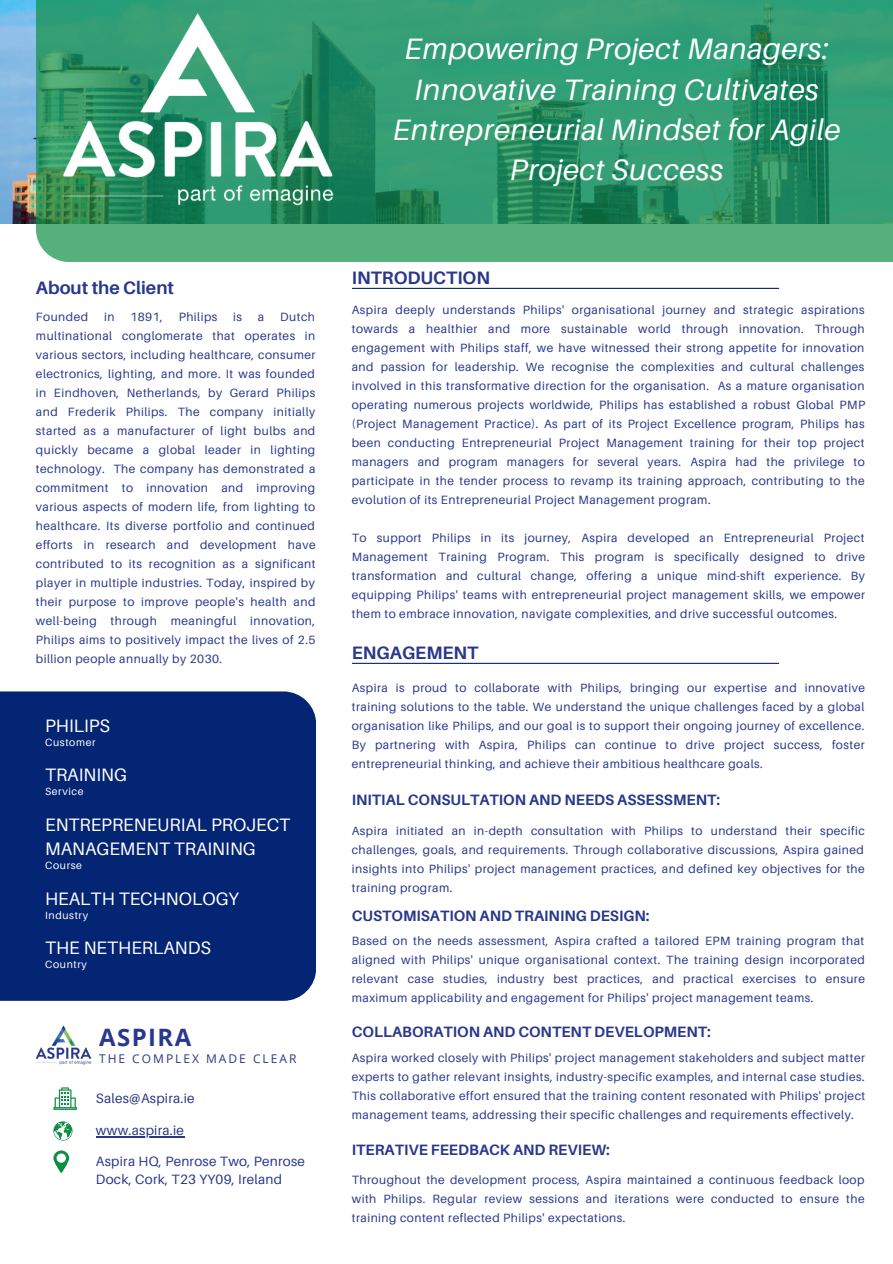
<style>
.page{position:relative;width:893px;height:1264px;background:#fff}
.page>*{position:absolute;margin:0;border:0;box-sizing:border-box;transform-origin:0 0}
.t1{font:italic 29.55px/40.5px "Aileron";letter-spacing:.02em;color:#fff;text-align:center}
.t2{font:700 24px "Open Sans";letter-spacing:.06em;color:#29388b}
.t3{font:18px/24.8px "Aileron";color:#fff}
.t4{font:700 18px "Aileron";color:#29388b}
.t5{font:700 15px "Aileron";color:#29388b}
.t6{font:13.5px/18px "Aileron";letter-spacing:.02em;color:#29388b}
.t7{font:12px/19px "Aileron";letter-spacing:.04em;color:#29388b;text-align:justify}
.t8{font:12px "Open Sans";letter-spacing:.165em;color:#29388b}
.t9{font:10.5px "Aileron";letter-spacing:.06em;color:#fff}
</style>
<div class="page">
<div style="left:0;top:691px;width:316px;height:309px;background:#042573"></div>
<svg style="left:53px;top:1150px;width:16px;height:22px"></svg>
<img style="left:0;top:0;width:36px;height:223px">
<svg style="left:36px;top:0;width:856px;height:262px;background:#359b6f"></svg>
<hr style="left:352px;top:288px;width:426px;height:1px;background:#042573">
<hr style="left:352px;top:662px;width:426px;height:2px;background:#042573">
<svg style="left:53px;top:1087px;width:24px;height:22px"></svg>
<svg style="left:53px;top:1121px;width:19px;height:19px"></svg>
<img style="left:36px;top:1025px;width:55px;height:40px">
<img style="left:53px;top:3px;width:289px;height:208px">
<hr style="left:96px;top:1136px;width:88px;height:1px;background:#29388b">
<p class="t4" style="left:36px;top:276px;width:140px">About the Client</p>
<p class="t7" style="left:36px;top:307px;width:54px">Founded</p>
<p class="t7" style="left:104px;top:307px;width:12px">in</p>
<p class="t7" style="left:130px;top:307px;width:34px">1891,</p>
<p class="t7" style="left:179px;top:307px;width:40px">Philips</p>
<p class="t7" style="left:233px;top:307px;width:10px">is</p>
<p class="t7" style="left:258px;top:307px;width:8px">a</p>
<p class="t7" style="left:36px;top:307px;width:281px;text-indent:244px">Dutch multinational conglomerate that operates in various sectors, including healthcare, consumer electronics, lighting, and more. It was founded in Eindhoven, Netherlands, by Gerard Philips and Frederik Philips. The company initially started as a manufacturer of light bulbs and quickly became a global leader in lighting technology. The company has demonstrated a commitment to innovation and improving various aspects of modern life, from lighting to healthcare. Its diverse portfolio and continued efforts in research and development have contributed to its recognition as a significant player in multiple industries. Today, inspired by their purpose to improve people's health and well-being through meaningful innovation, Philips aims to positively impact the lives of 2.5 billion people annually by 2030.</p>
<p class="t3" style="left:45px;top:713px;width:66px">PHILIPS</p>
<p class="t9" style="left:45px;top:735px;width:52px">Customer</p>
<p class="t3" style="left:45px;top:762px;width:83px">TRAINING</p>
<p class="t9" style="left:45px;top:785px;width:40px">Service</p>
<p class="t3" style="left:45px;top:811px;width:247px">ENTREPRENEURIAL PROJECT<br>MANAGEMENT TRAINING</p>
<p class="t9" style="left:45px;top:859px;width:38px">Course</p>
<p class="t3" style="left:45px;top:885px;width:195px">HEALTH TECHNOLOGY</p>
<p class="t9" style="left:45px;top:908px;width:45px">Industry</p>
<p class="t3" style="left:45px;top:935px;width:167px">THE NETHERLANDS</p>
<p class="t9" style="left:45px;top:957px;width:43px">Country</p>
<p class="t2" style="left:99px;top:1020px;width:94px">ASPIRA</p>
<p class="t8" style="left:99px;top:1049px;width:199px">THE COMPLEX MADE CLEAR</p>
<p class="t6" style="left:96px;top:1089px;width:100px">Sales@Aspira.ie</p>
<p class="t6" style="left:96px;top:1121px;width:89px">www.aspira.ie</p>
<p class="t6" style="left:96px;top:1152px;width:210px">Aspira HQ, Penrose Two, Penrose<br>Dock, Cork, T23 YY09, Ireland</p>
<p class="t1" style="left:393px;top:28px;width:449px">Empowering Project Managers:<br>Innovative Training Cultivates<br>Entrepreneurial Mindset for Agile<br>Project Success</p>
<p class="t4" style="left:352px;top:266px;width:140px">INTRODUCTION</p>
<p class="t7" style="left:352px;top:300px;width:515px">Aspira deeply understands Philips' organisational journey and strategic aspirations towards a healthier and more sustainable world through innovation. Through engagement with Philips staff, we have witnessed their strong appetite for innovation and passion for leadership. We recognise the complexities and cultural challenges involved in this transformative direction for the organisation. As a mature organisation operating numerous projects worldwide, Philips has established a robust Global PMP (Project Management Practice). As part of its Project Excellence program, Philips has been conducting Entrepreneurial Project Management training for their top project managers and program managers for several years. Aspira had the privilege to participate in the tender process to revamp its training approach, contributing to the evolution of its Entrepreneurial Project Management program.</p>
<p class="t7" style="left:352px;top:528px;width:515px">To support Philips in its journey, Aspira developed an Entrepreneurial Project Management Training Program. This program is specifically designed to drive transformation and cultural change, offering a unique mind-shift experience. By equipping Philips' teams with entrepreneurial project management skills, we empower them to embrace innovation, navigate complexities, and drive successful outcomes.</p>
<p class="t4" style="left:352px;top:641px;width:128px">ENGAGEMENT</p>
<p class="t7" style="left:352px;top:678px;width:514px">Aspira is proud to collaborate with Philips, bringing our expertise and innovative training solutions to the table. We understand the unique challenges faced by a global organisation like Philips, and our goal is to support their ongoing journey of excellence.<br>By partnering with Aspira, Philips can continue to drive project success, foster entrepreneurial thinking, and achieve their ambitious healthcare goals.</p>
<p class="t5" style="left:352px;top:790px;width:370px">INITIAL CONSULTATION AND NEEDS ASSESSMENT:</p>
<p class="t7" style="left:352px;top:820px;width:514px">Aspira initiated an in-depth consultation with Philips to understand their specific challenges, goals, and requirements. Through collaborative discussions, Aspira gained insights into Philips' project management practices, and defined key objectives for the training program.</p>
<p class="t5" style="left:352px;top:906px;width:299px">CUSTOMISATION AND TRAINING DESIGN:</p>
<p class="t7" style="left:352px;top:930px;width:514px">Based on the needs assessment, Aspira crafted a tailored EPM training program that aligned with Philips' unique organisational context. The training design incorporated relevant case studies, industry best practices, and practical exercises to ensure maximum applicability and engagement for Philips' project management teams.</p>
<p class="t5" style="left:352px;top:1021px;width:360px">COLLABORATION AND CONTENT DEVELOPMENT:</p>
<p class="t7" style="left:352px;top:1047px;width:515px">Aspira worked closely with Philips' project management stakeholders and subject matter experts to gather relevant insights, industry-specific examples, and internal case studies.<br>This collaborative effort ensured that the training content resonated with Philips' project management teams, addressing their specific challenges and requirements effectively.</p>
<p class="t5" style="left:352px;top:1140px;width:259px">ITERATIVE FEEDBACK AND REVIEW:</p>
<p class="t7" style="left:352px;top:1170px;width:514px">Throughout the development process, Aspira maintained a continuous feedback loop with Philips. Regular review sessions and iterations were conducted to ensure the training content reflected Philips' expectations.</p>
</div>
